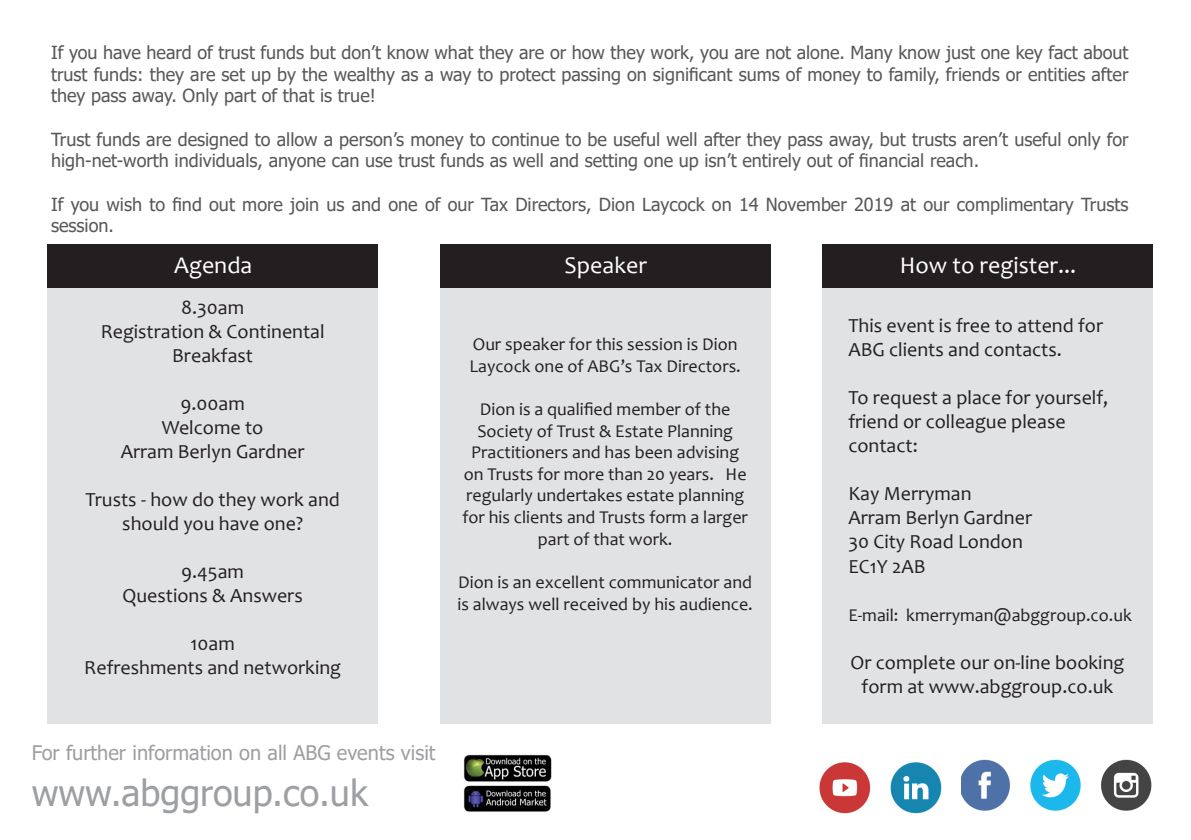
<style>
.page{position:relative;width:1191px;height:840px;background:#fff}
.page>*{position:absolute;margin:0;border:0;box-sizing:border-box;transform-origin:0 0}
.head{font:36px "Tahoma";color:#9d9fa2}
.t1{font:24px "Candara";color:#fff}
.t2{font:20px/24px "Candara";color:#231f20;text-align:center}
.head-2{font:20px "Tahoma";color:#9d9fa2}
.t3{font:18px/21.6px "Tahoma";color:#57585a}
.t4{font:18px/21.6px "Candara";color:#231f20}
</style>
<div class="page">
<img style="left:463px;top:754px;width:89px;height:58px">
<div style="left:48px;top:244px;width:330px;height:479px;background:#e1e2e4"></div>
<div style="left:48px;top:244px;width:330px;height:43px;background:#231f20"></div>
<div style="left:440px;top:244px;width:330px;height:479px;background:#e1e2e4"></div>
<div style="left:440px;top:244px;width:330px;height:43px;background:#231f20"></div>
<div style="left:822px;top:244px;width:330px;height:479px;background:#e1e2e4"></div>
<div style="left:822px;top:244px;width:330px;height:43px;background:#231f20"></div>
<img style="left:961px;top:759px;width:191px;height:52px">
<img style="left:819px;top:762px;width:123px;height:52px">
<p class="t3" style="left:51px;top:43px;width:1079px;text-align:justify">If you have heard of trust funds but don’t know what they are or how they work, you are not alone. Many know just one key fact about trust funds: they are set up by the wealthy as a way to protect passing on significant sums of money to family, friends or entities after they pass away. Only part of that is true!</p>
<p class="t3" style="left:51px;top:129px;width:1079px">Trust funds are designed to allow a person’s money to continue to be useful well after they pass away, but trusts aren’t useful only for high-net-worth individuals, anyone can use trust funds as well and setting one up isn’t entirely out of financial reach.</p>
<p class="t3" style="left:51px;top:194px;width:1079px">If you wish to find out more join us and one of our Tax Directors, Dion Laycock on 14 November 2019 at our complimentary Trusts session.</p>
<p class="t1" style="left:174px;top:250px;width:80px">Agenda</p>
<p class="t2" style="left:181px;top:295px;width:64px">8.30am</p>
<p class="t2" style="left:101px;top:319px;width:225px">Registration &amp; Continental<br>Breakfast</p>
<p class="t2" style="left:181px;top:391px;width:66px">9.00am</p>
<p class="t2" style="left:162px;top:415px;width:103px">Welcome to</p>
<p class="t2" style="left:121px;top:439px;width:185px">Arram Berlyn Gardner</p>
<p class="t2" style="left:85px;top:487px;width:256px">Trusts - how do they work and should you have one?</p>
<p class="t2" style="left:181px;top:559px;width:64px">9.45am</p>
<p class="t2" style="left:123px;top:583px;width:182px">Questions &amp; Answers</p>
<p class="t2" style="left:191px;top:631px;width:46px">10am</p>
<p class="t2" style="left:84px;top:655px;width:258px">Refreshments and networking</p>
<p class="t1" style="left:564px;top:250px;width:84px">Speaker</p>
<p class="t4" style="left:469px;top:333px;width:273px">Our speaker for this session is Dion<br>Laycock one of ABG’s Tax Directors.</p>
<p class="t4" style="left:462px;top:398px;width:287px;text-align:center">Dion is a qualified member of the Society of Trust &amp; Estate Planning Practitioners and has been advising on Trusts for more than 20 years. He regularly undertakes estate planning for his clients and Trusts form a larger part of that work.</p>
<p class="t4" style="left:457px;top:570px;width:297px">Dion is an excellent communicator and is always well received by his audience.</p>
<p class="head-2" style="left:32px;top:738px;width:405px">For further information on all ABG events visit</p>
<p class="head" style="left:32px;top:768px;width:338px">www.abggroup.co.uk</p>
<p class="t1" style="left:899px;top:250px;width:178px">How to register...</p>
<p class="t2" style="left:848px;top:313px;width:256px;text-align:left">This event is free to attend for<br>ABG clients and contacts.</p>
<p class="t2" style="left:848px;top:385px;width:261px;text-align:left">To request a place for yourself, friend or colleague please</p>
<p class="t2" style="left:848px;top:433px;width:71px">contact:</p>
<p class="t2" style="left:848px;top:481px;width:125px">Kay Merryman</p>
<p class="t2" style="left:848px;top:505px;width:185px">Arram Berlyn Gardner</p>
<p class="t2" style="left:848px;top:529px;width:176px">30 City Road London</p>
<p class="t2" style="left:848px;top:553px;width:79px">EC1Y 2AB</p>
<p class="t4" style="left:848px;top:603px;width:285px">E-mail: kmerryman@abggroup.co.uk</p>
<p class="t2" style="left:850px;top:649px;width:275px">Or complete our on-line booking form at www.abggroup.co.uk</p>
</div>
